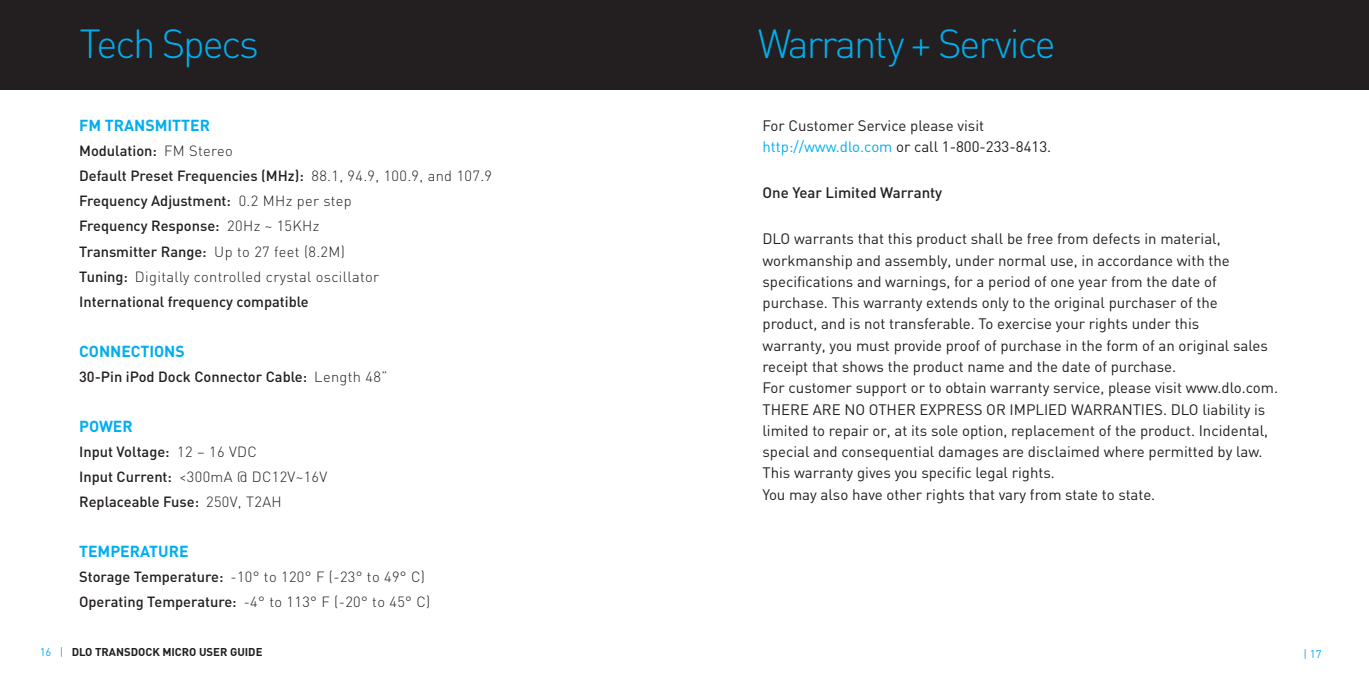
<style>
.page{position:relative;width:1369px;height:685px;background:#fff}
.page>*{position:absolute;margin:0;border:0;box-sizing:border-box;transform-origin:0 0}
.t1{font:300 40px "DIN";letter-spacing:-.05em;color:#00aeef}
.t2{font:700 15.75px "DIN";color:#00aeef}
.t3{font:15px/21.2px "DIN";color:#231f20}
.t4{font:500 15px "DIN";color:#231f20}
.t5{font:500 14.5px/25px "DIN";color:#231f20}
.t6{font:300 14.5px/25px "DIN";letter-spacing:.025em;color:#231f20}
.t7{font:700 11.25px "DIN";color:#231f20}
.t8{font:11.25px "DIN";color:#00aeef}
.s1{font-weight:300}
.s2{font-weight:500}
.s3{font-weight:400;color:#00aeef}
.s4{color:#00aeef}
</style>
<div class="page">
<div style="left:0;top:0;width:1368px;height:89px;background:#231f20"></div>
<h1 class="t1" style="left:80px;top:29px;width:181px">Tech Specs</h1>
<p class="t2" style="left:79px;top:120px;width:132px">FM TRANSMITTER</p>
<p class="t5" style="left:79px;top:140px;width:414px">Modulation: <span class="s1">FM Stereo<br></span>Default Preset Frequencies (MHz): <span class="s1">88.1, 94.9, 100.9, and 107.9<br></span>Frequency Adjustment: <span class="s1">0.2 MHz per step<br></span>Frequency Response: <span class="s1">20Hz ~ 15KHz<br></span>Transmitter Range: <span class="s1">Up to 27 feet (8.2M)<br></span>Tuning: <span class="s1">Digitally controlled crystal oscillator<br></span>International frequency compatible</p>
<p class="t2" style="left:79px;top:345px;width:107px">CONNECTIONS</p>
<p class="t5" style="left:79px;top:365px;width:310px">30-Pin iPod Dock Connector Cable: <span class="s1">Length 48”</span></p>
<p class="t2" style="left:79px;top:420px;width:55px">POWER</p>
<p class="t5" style="left:79px;top:440px;width:249px">Input Voltage: <span class="s1">12 – 16 VDC<br></span>Input Current: <span class="s1">&lt;300mA @ DC12V~16V<br></span>Replaceable Fuse: <span class="s1">250V, T2AH</span></p>
<p class="t2" style="left:79px;top:545px;width:111px">TEMPERATURE</p>
<p class="t6" style="left:79px;top:565px;width:353px"><span class="s2">Storage Temperature:</span> -10° to 120° F (-23° to 49° C)<br><span class="s2">Operating Temperature:</span> -4° to 113° F (-20° to 45° C)</p>
<p class="t7" style="left:40px;top:647px;width:224px"><span class="s3">16 |</span> DLO TRANSDOCK MICRO USER GUIDE</p>
<h1 class="t1" style="left:757px;top:29px;width:299px">Warranty + Service</h1>
<p class="t3" style="left:762px;top:116px;width:290px">For Customer Service please visit <span class="s4">http://www.dlo.com</span> or call 1-800-233-8413.</p>
<p class="t4" style="left:762px;top:187px;width:181px">One Year Limited Warranty</p>
<p class="t3" style="left:762px;top:230px;width:517px">DLO warrants that this product shall be free from defects in material, workmanship and assembly, under normal use, in accordance with the specifications and warnings, for a period of one year from the date of purchase. This warranty extends only to the original purchaser of the<br>product, and is not transferable. To exercise your rights under this<br>warranty, you must provide proof of purchase in the form of an original sales receipt that shows the product name and the date of purchase.<br>For customer support or to obtain warranty service, please visit www.dlo.com.<br>THERE ARE NO OTHER EXPRESS OR IMPLIED WARRANTIES. DLO liability is limited to repair or, at its sole option, replacement of the product. Incidental, special and consequential damages are disclaimed where permitted by law.<br>This warranty gives you specific legal rights.<br>You may also have other rights that vary from state to state.</p>
<p class="t8" style="left:1302px;top:649px;width:20px">| 17</p>
</div>
